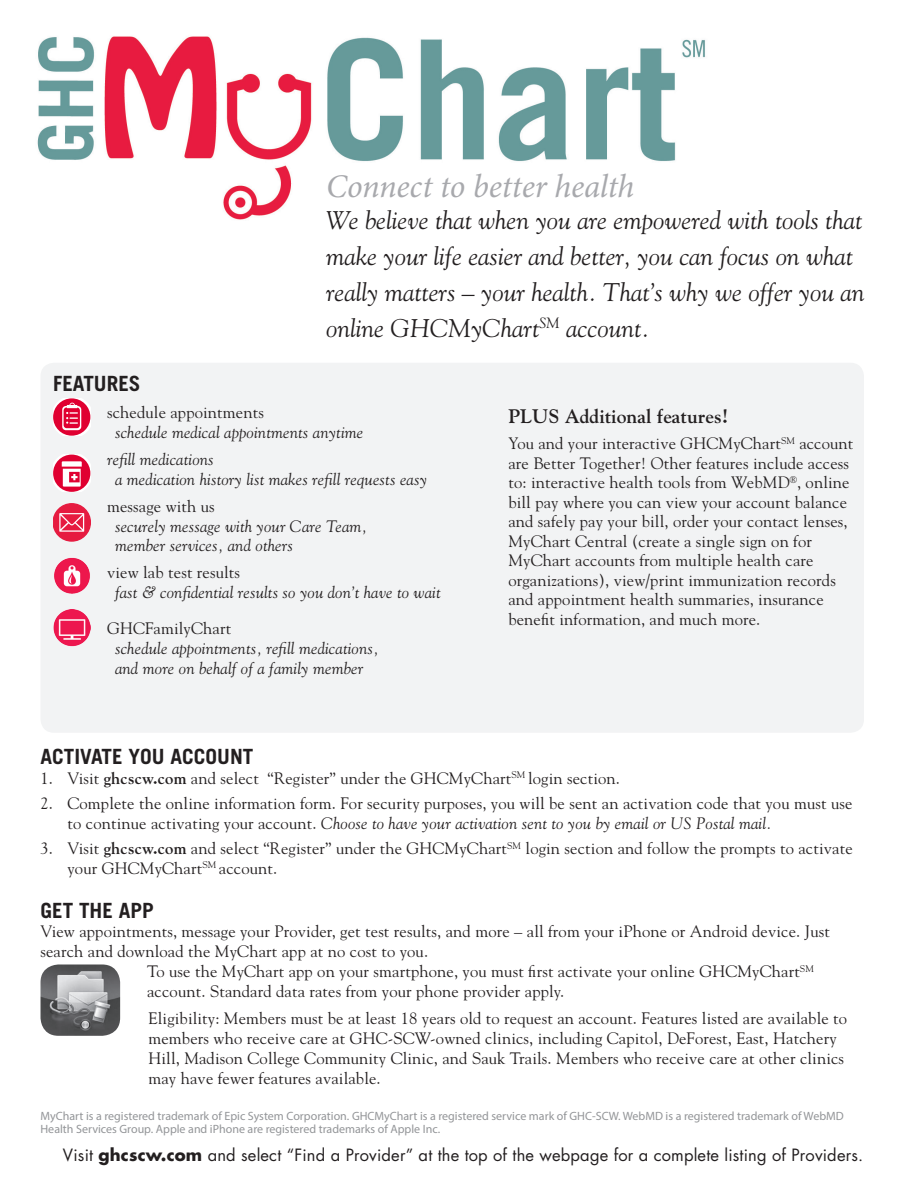
<style>
.page{position:relative;width:918px;height:1188px;background:#fff}
.page>*{position:absolute;margin:0;border:0;box-sizing:border-box;transform-origin:0 0}
.t1{font:italic 33px "Minion Pro";letter-spacing:-.005em;color:#a8a9ad}
.head_sub_ital{font:italic 25.5px/36px "Goudy Std";color:#231f20}
.subhead{font:700 21px "Trade Gothic LT Com";color:#231f20}
.Copy_sub-head{font:700 19.5px "Goudy Std";color:#231f20}
.body_11_pt{font:16.5px/19.5px "Goudy Std";letter-spacing:.01em;color:#231f20}
.body_11_pt-2{font:italic 16.5px/19.8px "Goudy Std";letter-spacing:.01em;color:#231f20}
.body_11_pt-3{font:16.5px "Futura Std";letter-spacing:.01em;color:#231f20}
.t2{font:12px/13.5px "Myriad Pro";color:#939598}
.s1{font-style:normal}
.s2{font-weight:700}
.s3{font-style:italic}
.s4{font-weight:700;color:#fff}
</style>
<div class="page">
<img style="left:37px;top:36px;width:668px;height:184px">
<div style="left:40px;top:363px;width:824px;height:370px;background:#f2f3f4;border-radius:14px"></div>
<img style="left:40px;top:964px;width:80px;height:72px">
<svg style="left:53px;top:398px;width:37px;height:38px"></svg>
<svg style="left:53px;top:455px;width:37px;height:37px"></svg>
<div style="left:53px;top:504px;width:37px;height:37px;background:#e61b40;border-radius:50%"></div>
<div style="left:53px;top:504px;width:37px;height:37px;border:1px solid #e61b40;border-radius:50%"></div>
<svg style="left:59px;top:513px;width:25px;height:19px"></svg>
<img style="left:54px;top:557px;width:36px;height:37px">
<img style="left:53px;top:610px;width:37px;height:37px">
<p class="t1" style="left:326px;top:164px;width:310px">Connect to better health</p>
<p class="head_sub_ital" style="left:326px;top:202px;width:540px">We believe that when you are empowered with tools that make your life easier and better, you can focus on what really matters – your health. That’s why we offer you an online GHCMyChart<sup>SM</sup> account.</p>
<p class="subhead" style="left:53px;top:371px;width:89px">FEATURES</p>
<p class="body_11_pt" style="left:107px;top:402px;width:158px">schedule appointments</p>
<p class="body_11_pt-2" style="left:115px;top:422px;width:250px">schedule medical appointments anytime</p>
<p class="body_11_pt-2" style="left:107px;top:449px;width:108px">refill medications</p>
<p class="body_11_pt-2" style="left:115px;top:469px;width:313px">a medication history list makes refill requests easy</p>
<p class="body_11_pt" style="left:107px;top:496px;width:109px">message with us</p>
<p class="body_11_pt-2" style="left:115px;top:516px;width:253px">securely message with your Care Team,</p>
<p class="body_11_pt-2" style="left:115px;top:536px;width:179px">member services, and others</p>
<p class="body_11_pt" style="left:107px;top:563px;width:134px">view lab test results</p>
<p class="body_11_pt-2" style="left:115px;top:582px;width:327px">fast &amp; confidential results so you don’t have to wait</p>
<p class="body_11_pt-2" style="left:115px;top:618px;width:265px;text-indent:-8px"><span class="s1">GHCFamilyChart<br></span>schedule appointments, refill medications,</p>
<p class="body_11_pt-2" style="left:115px;top:658px;width:250px">and more on behalf of a family member</p>
<p class="Copy_sub-head" style="left:508px;top:405px;width:221px">PLUS Additional features!</p>
<p class="body_11_pt" style="left:508px;top:434px;width:347px">You and your interactive GHCMyChart<sup>SM</sup> account are Better Together! Other features include access to: interactive health tools from WebMD<sup>®</sup>, online bill pay where you can view your account balance and safely pay your bill, order your contact lenses, MyChart Central (create a single sign on for MyChart accounts from multiple health care organizations), view/print immunization records and appointment health summaries, insurance benefit information, and much more.</p>
<p class="subhead" style="left:40px;top:744px;width:214px">ACTIVATE YOU ACCOUNT</p>
<p class="body_11_pt" style="left:40px;top:768px;width:581px">1. Visit <span class="s2">ghcscw.com</span> and select “Register” under the GHCMyChart<sup>SM</sup> login section.</p>
<p class="body_11_pt" style="left:68px;top:793px;width:787px;text-indent:-27px">2. Complete the online information form. For security purposes, you will be sent an activation code that you must use to continue activating your account. <span class="s3">Choose to have your activation sent to you by email or US Postal mail.</span></p>
<p class="body_11_pt" style="left:68px;top:838px;width:787px;text-indent:-27px">3. Visit <span class="s2">ghcscw.com</span> and select “Register” under the GHCMyChart<sup>SM</sup> login section and follow the prompts to activate your GHCMyChart<sup>SM</sup> account.</p>
<p class="subhead" style="left:40px;top:897px;width:115px">GET THE APP</p>
<p class="body_11_pt" style="left:40px;top:922px;width:791px">View appointments, message your Provider, get test results, and more – all from your iPhone or Android device. Just search and download the MyChart app at no cost to you.</p>
<p class="body_11_pt" style="left:147px;top:961px;width:668px">To use the MyChart app on your smartphone, you must first activate your online GHCMyChart<sup>SM</sup></p>
<p class="body_11_pt" style="left:147px;top:981px;width:419px">account. Standard data rates from your phone provider apply.</p>
<p class="body_11_pt" style="left:148px;top:1008px;width:700px">Eligibility: Members must be at least 18 years old to request an account. Features listed are available to members who receive care at GHC-SCW-owned clinics, including Capitol, DeForest, East, Hatchery Hill, Madison College Community Clinic, and Sauk Trails. Members who receive care at other clinics may have fewer features available.</p>
<p class="t2" style="left:40px;top:1109px;width:805px">MyChart is a registered trademark of Epic System Corporation. GHCMyChart is a registered service mark of GHC-SCW. WebMD is a registered trademark of WebMD<br>Health Services Group. Apple and iPhone are registered trademarks of Apple Inc.</p>
<p class="body_11_pt-3" style="left:63px;top:1145px;width:826px">Visit <span class="s2">ghcscw.com</span> and select “Find a Provider” at the top of the webpage for a complete listing of Providers. <span class="s4">1</span></p>
</div>
